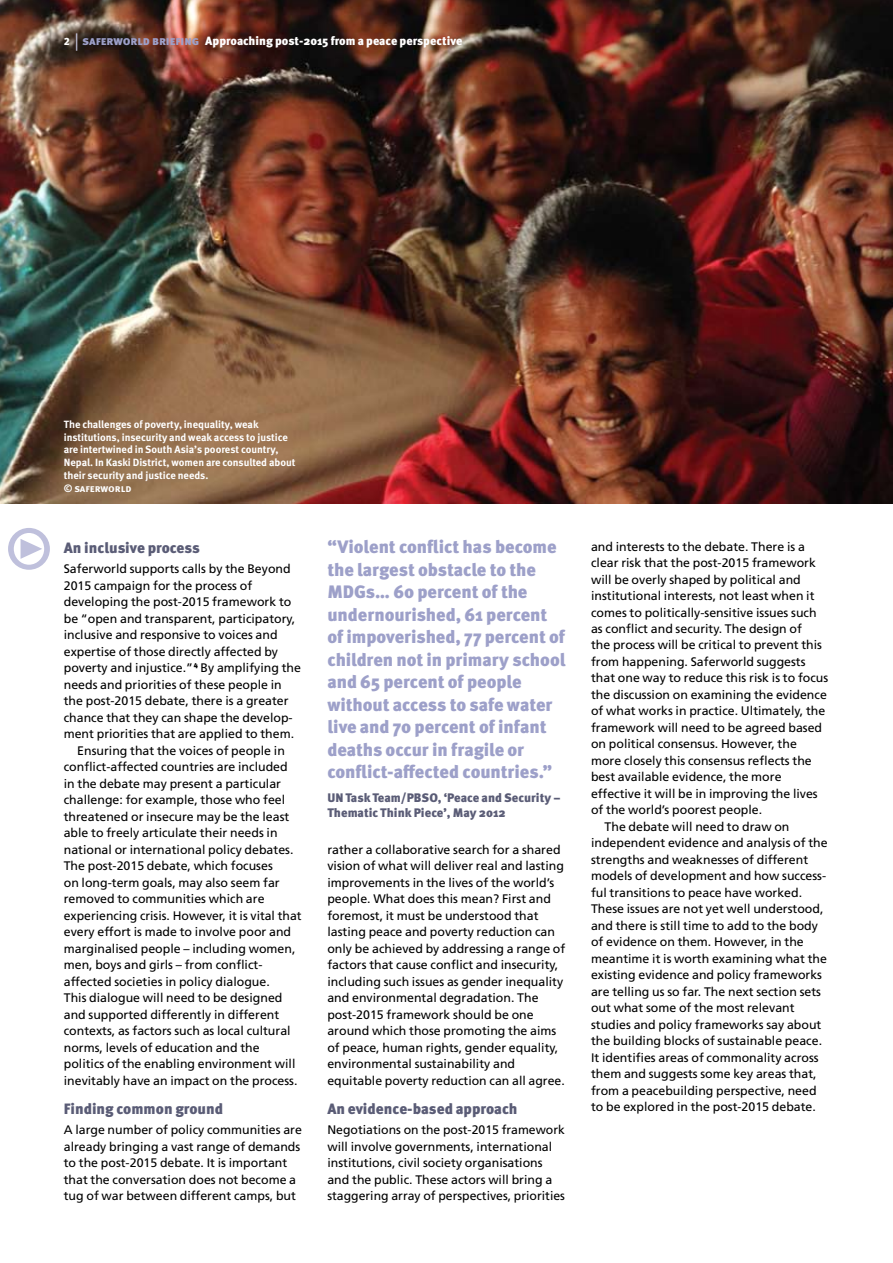
<style>
.page{position:relative;width:893px;height:1263px;background:#fff}
.page>*{position:absolute;margin:0;border:0;box-sizing:border-box;transform-origin:0 0}
.t1{font:900 56.25px "Meta Pro";color:#bfc0dc}
.t2{font:900 18px/22.5px "Meta Pro";letter-spacing:-.01em;color:#9da0c9}
.t3{font:900 15px "Meta Pro";color:#5a5c76}
.t4{font:12.3px/16.5px "Frutiger LT Std";color:#000}
.t5{font:900 12.3px/15px "Meta Pro";color:#5a5c76}
.t6{font:900 12px "Meta Pro";color:#fff}
.t7{font:700 10.5px/12.8px "Meta Pro";color:#fff}
.s1{font-size:10.5px}
.s2{font-weight:400;font-size:18px;color:#c7c8e1}
.s3{color:#9da0c9}
</style>
<div class="page">
<img style="left:0;top:0;width:893px;height:504px">
<p class="t6" style="left:64px;top:34px;width:400px"><span class="s1">2</span> <span class="s2">|</span> <span class="s3">saferworld briefing</span> Approaching post-2015 from a peace perspective</p>
<p class="t7" style="left:64px;top:418px;width:233px">The challenges of poverty, inequality, weak institutions, insecurity and weak access to justice are intertwined in South Asia’s poorest country, Nepal. In Kaski District, women are consulted about their security and justice needs.<br>© saferworld</p>
<h1 class="t1" style="left:6px;top:514px;width:48px">•</h1>
<p class="t3" style="left:64px;top:538px;width:138px">An inclusive process</p>
<p class="t4" style="left:64px;top:561px;width:228px">Saferworld supports calls by the Beyond</p>
<p class="t4" style="left:64px;top:577px;width:190px">2015 campaign for the process of</p>
<p class="t4" style="left:64px;top:594px;width:229px">developing the post-2015 framework to</p>
<p class="t4" style="left:64px;top:610px;width:233px">be “open and transparent, participatory,</p>
<p class="t4" style="left:64px;top:627px;width:215px">inclusive and responsive to voices and</p>
<p class="t4" style="left:64px;top:643px;width:216px">expertise of those directly affected by</p>
<p class="t4" style="left:64px;top:660px;width:239px">poverty and injustice.”<sup>4</sup> By amplifying the</p>
<p class="t4" style="left:64px;top:676px;width:219px">needs and priorities of these people in</p>
<p class="t4" style="left:64px;top:693px;width:226px">the post-2015 debate, there is a greater</p>
<p class="t4" style="left:64px;top:709px;width:230px">chance that they can shape the develop-</p>
<p class="t4" style="left:64px;top:726px;width:232px">ment priorities that are applied to them.</p>
<p class="t4" style="left:77px;top:742px;width:209px">Ensuring that the voices of people in</p>
<p class="t4" style="left:64px;top:759px;width:225px">conflict-affected countries are included</p>
<p class="t4" style="left:64px;top:775px;width:219px">in the debate may present a particular</p>
<p class="t4" style="left:64px;top:792px;width:223px">challenge: for example, those who feel</p>
<p class="t4" style="left:64px;top:808px;width:227px">threatened or insecure may be the least</p>
<p class="t4" style="left:64px;top:825px;width:215px">able to freely articulate their needs in</p>
<p class="t4" style="left:64px;top:841px;width:231px">national or international policy debates.</p>
<p class="t4" style="left:64px;top:858px;width:211px">The post-2015 debate, which focuses</p>
<p class="t4" style="left:64px;top:874px;width:217px">on long-term goals, may also seem far</p>
<p class="t4" style="left:64px;top:891px;width:202px">removed to communities which are</p>
<p class="t4" style="left:64px;top:907px;width:239px">experiencing crisis. However, it is vital that</p>
<p class="t4" style="left:64px;top:924px;width:229px">every effort is made to involve poor and</p>
<p class="t4" style="left:64px;top:940px;width:233px">marginalised people – including women,</p>
<p class="t4" style="left:64px;top:957px;width:200px">men, boys and girls – from conflict-</p>
<p class="t4" style="left:64px;top:973px;width:208px">affected societies in policy dialogue.</p>
<p class="t4" style="left:64px;top:990px;width:220px">This dialogue will need to be designed</p>
<p class="t4" style="left:64px;top:1006px;width:217px">and supported differently in different</p>
<p class="t4" style="left:64px;top:1023px;width:228px">contexts, as factors such as local cultural</p>
<p class="t4" style="left:64px;top:1039px;width:197px">norms, levels of education and the</p>
<p class="t4" style="left:64px;top:1056px;width:233px">politics of the enabling environment will</p>
<p class="t4" style="left:64px;top:1072px;width:235px">inevitably have an impact on the process.</p>
<p class="t3" style="left:64px;top:1099px;width:161px">Finding common ground</p>
<p class="t4" style="left:64px;top:1122px;width:240px">A large number of policy communities are already bringing a vast range of demands to the post-2015 debate. It is important that the conversation does not become a tug of war between different camps, but</p>
<p class="t2" style="left:327px;top:537px;width:240px">“Violent conflict has become the largest obstacle to the<br>MDGs… 60 percent of the undernourished, 61 percent of impoverished, 77 percent of children not in primary school and 65 percent of people without access to safe water live and 70 percent of infant deaths occur in fragile or conflict-affected countries.”</p>
<p class="t5" style="left:327px;top:790px;width:235px">UN Task Team/PBSO, ‘Peace and Security –<br>Thematic Think Piece’, May 2012</p>
<p class="t4" style="left:327px;top:841px;width:239px">rather a collaborative search for a shared vision of what will deliver real and lasting improvements in the lives of the world’s people. What does this mean? First and foremost, it must be understood that lasting peace and poverty reduction can only be achieved by addressing a range of factors that cause conflict and insecurity, including such issues as gender inequality and environmental degradation. The post-2015 framework should be one around which those promoting the aims of peace, human rights, gender equality, environmental sustainability and equitable poverty reduction can all agree.</p>
<p class="t3" style="left:327px;top:1099px;width:191px">An evidence-based approach</p>
<p class="t4" style="left:327px;top:1122px;width:239px">Negotiations on the post-2015 framework will involve governments, international institutions, civil society organisations and the public. These actors will bring a staggering array of perspectives, priorities</p>
<p class="t4" style="left:591px;top:538px;width:215px">and interests to the debate. There is a</p>
<p class="t4" style="left:591px;top:554px;width:226px">clear risk that the post-2015 framework</p>
<p class="t4" style="left:591px;top:571px;width:211px">will be overly shaped by political and</p>
<p class="t4" style="left:591px;top:587px;width:225px">institutional interests, not least when it</p>
<p class="t4" style="left:591px;top:604px;width:227px">comes to politically-sensitive issues such</p>
<p class="t4" style="left:591px;top:620px;width:212px">as conflict and security. The design of</p>
<p class="t4" style="left:591px;top:637px;width:233px">the process will be critical to prevent this</p>
<p class="t4" style="left:591px;top:653px;width:216px">from happening. Saferworld suggests</p>
<p class="t4" style="left:591px;top:670px;width:239px">that one way to reduce this risk is to focus</p>
<p class="t4" style="left:591px;top:686px;width:237px">the discussion on examining the evidence</p>
<p class="t4" style="left:591px;top:703px;width:236px">of what works in practice. Ultimately, the</p>
<p class="t4" style="left:591px;top:719px;width:233px">framework will need to be agreed based</p>
<p class="t4" style="left:591px;top:736px;width:207px">on political consensus. However, the</p>
<p class="t4" style="left:591px;top:752px;width:222px">more closely this consensus reflects the</p>
<p class="t4" style="left:591px;top:769px;width:192px">best available evidence, the more</p>
<p class="t4" style="left:591px;top:785px;width:228px">effective it will be in improving the lives</p>
<p class="t4" style="left:591px;top:802px;width:173px">of the world’s poorest people.</p>
<p class="t4" style="left:605px;top:818px;width:186px">The debate will need to draw on</p>
<p class="t4" style="left:591px;top:835px;width:238px">independent evidence and analysis of the</p>
<p class="t4" style="left:591px;top:851px;width:219px">strengths and weaknesses of different</p>
<p class="t4" style="left:591px;top:868px;width:237px">models of development and how success-</p>
<p class="t4" style="left:591px;top:884px;width:213px">ful transitions to peace have worked.</p>
<p class="t4" style="left:591px;top:901px;width:234px">These issues are not yet well understood,</p>
<p class="t4" style="left:591px;top:917px;width:228px">and there is still time to add to the body</p>
<p class="t4" style="left:591px;top:934px;width:214px">of evidence on them. However, in the</p>
<p class="t4" style="left:591px;top:950px;width:237px">meantime it is worth examining what the</p>
<p class="t4" style="left:591px;top:967px;width:233px">existing evidence and policy frameworks</p>
<p class="t4" style="left:591px;top:983px;width:231px">are telling us so far. The next section sets</p>
<p class="t4" style="left:591px;top:1000px;width:205px">out what some of the most relevant</p>
<p class="t4" style="left:591px;top:1016px;width:232px">studies and policy frameworks say about</p>
<p class="t4" style="left:591px;top:1033px;width:233px">the building blocks of sustainable peace.</p>
<p class="t4" style="left:591px;top:1049px;width:229px">It identifies areas of commonality across</p>
<p class="t4" style="left:591px;top:1066px;width:227px">them and suggests some key areas that,</p>
<p class="t4" style="left:591px;top:1082px;width:227px">from a peacebuilding perspective, need</p>
<p class="t4" style="left:591px;top:1099px;width:226px">to be explored in the post-2015 debate.</p>
</div>
